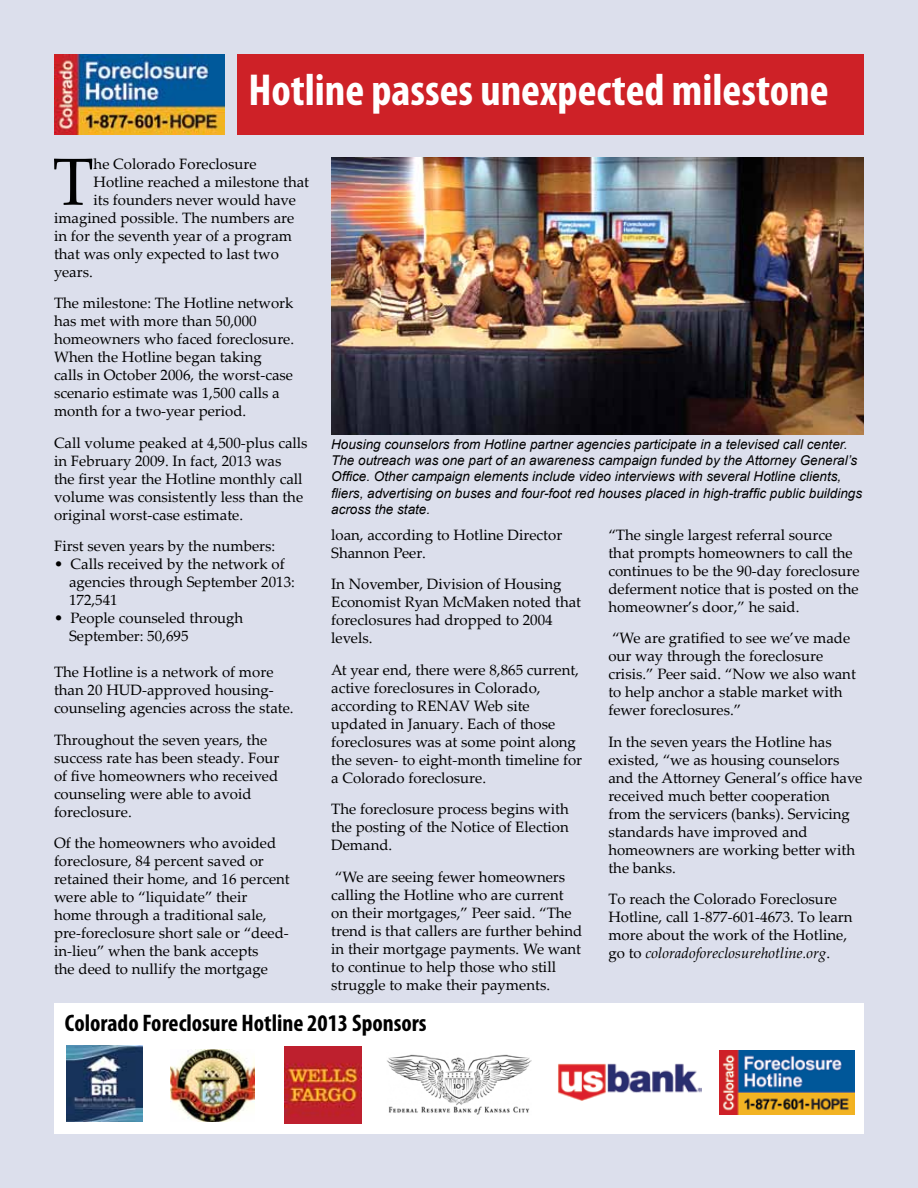
<style>
.page{position:relative;width:918px;height:1188px;background:#dcdfec}
.page>*{position:absolute;margin:0;border:0;box-sizing:border-box;transform-origin:0 0}
.t1{font:66.75px "Palatino Linotype";color:#000}
.t2{font:700 condensed 45px "Myriad Pro";color:#fff}
.t3{font:700 condensed 24px "Myriad Pro";color:#000}
.t4{font:15px/18px "Palatino Linotype";color:#000}
.t5{font:italic 13.5px/16.2px "Arial";color:#000}
.s1{font-style:italic}
</style>
<div class="page">
<div style="left:238px;top:55px;width:626px;height:80px;background:#ce2127"></div>
<img style="left:54px;top:55px;width:171px;height:79px">
<div style="left:54px;top:1004px;width:810px;height:130px;background:#fff"></div>
<img style="left:66px;top:1045px;width:77px;height:76px">
<img style="left:170px;top:1050px;width:84px;height:71px">
<img style="left:285px;top:1046px;width:76px;height:77px">
<img style="left:387px;top:1054px;width:144px;height:61px">
<img style="left:558px;top:1063px;width:144px;height:38px">
<img style="left:719px;top:1051px;width:135px;height:63px">
<img style="left:331px;top:158px;width:533px;height:276px">
<h2 class="t2" style="left:248px;top:62px;width:582px">Hotline passes unexpected milestone</h2>
<h1 class="t1" style="left:53px;top:135px;width:42px">T</h1>
<p class="t4" style="left:94px;top:154px;width:164px">he Colorado Foreclosure</p>
<p class="t4" style="left:94px;top:172px;width:217px">Hotline reached a milestone that</p>
<p class="t4" style="left:94px;top:190px;width:204px">its founders never would have</p>
<p class="t4" style="left:54px;top:208px;width:242px">imagined possible. The numbers are</p>
<p class="t4" style="left:54px;top:226px;width:240px">in for the seventh year of a program</p>
<p class="t4" style="left:54px;top:244px;width:226px">that was only expected to last two</p>
<p class="t4" style="left:54px;top:262px;width:40px">years.</p>
<p class="t4" style="left:54px;top:293px;width:242px">The milestone: The Hotline network has met with more than 50,000 homeowners who faced foreclosure.<br>When the Hotline began taking calls in October 2006, the worst-case scenario estimate was 1,500 calls a month for a two-year period.</p>
<p class="t4" style="left:54px;top:433px;width:255px">Call volume peaked at 4,500-plus calls in February 2009. In fact, 2013 was<br>the first year the Hotline monthly call volume was consistently less than the original worst-case estimate.</p>
<p class="t4" style="left:54px;top:536px;width:223px">First seven years by the numbers:</p>
<p class="t4" style="left:69px;top:554px;width:227px;text-indent:-15px">• Calls received by the network of agencies through September 2013:<br>172,541</p>
<p class="t4" style="left:69px;top:608px;width:176px;text-indent:-15px">• People counseled through<br>September: 50,695</p>
<p class="t4" style="left:54px;top:662px;width:241px">The Hotline is a network of more than 20 HUD-approved housing&shy;counseling agencies across the state.</p>
<p class="t4" style="left:54px;top:730px;width:227px">Throughout the seven years, the success rate has been steady. Four of five homeowners who received counseling were able to avoid foreclosure.</p>
<p class="t4" style="left:54px;top:833px;width:237px">Of the homeowners who avoided foreclosure, 84 percent saved or retained their home, and 16 percent were able to “liquidate” their<br>home through a traditional sale, pre-foreclosure short sale or “deed&shy;in-lieu” when the bank accepts<br>the deed to nullify the mortgage</p>
<p class="t5" style="left:331px;top:436px;width:533px">Housing counselors from Hotline partner agencies participate in a televised call center.<br>The outreach was one part of an awareness campaign funded by the Attorney General’s Office. Other campaign elements include video interviews with several Hotline clients, fliers, advertising on buses and four-foot red houses placed in high-traffic public buildings across the state.</p>
<p class="t4" style="left:331px;top:525px;width:233px">loan, according to Hotline Director<br>Shannon Peer.</p>
<p class="t4" style="left:331px;top:575px;width:251px">In November, Division of Housing<br>Economist Ryan McMaken noted that foreclosures had dropped to 2004 levels.</p>
<p class="t4" style="left:331px;top:660px;width:253px">At year end, there were 8,865 current, active foreclosures in Colorado, according to RENAV Web site updated in January. Each of those foreclosures was at some point along the seven- to eight-month timeline for a Colorado foreclosure.</p>
<p class="t4" style="left:331px;top:800px;width:239px;text-align:justify">The foreclosure process begins with the posting of the Notice of Election Demand.</p>
<p class="t4" style="left:331px;top:867px;width:253px">“We are seeing fewer homeowners calling the Hotline who are current on their mortgages,” Peer said. “The trend is that callers are further behind in their mortgage payments. We want to continue to help those who still struggle to make their payments.</p>
<p class="t4" style="left:608px;top:525px;width:253px">“The single largest referral source that prompts homeowners to call the continues to be the 90-day foreclosure deferment notice that is posted on the homeowner’s door,” he said.</p>
<p class="t4" style="left:608px;top:629px;width:249px">“We are gratified to see we’ve made our way through the foreclosure crisis.” Peer said. “Now we also want to help anchor a stable market with fewer foreclosures.”</p>
<p class="t4" style="left:608px;top:732px;width:256px">In the seven years the Hotline has existed, “we as housing counselors and the Attorney General’s office have received much better cooperation from the servicers (banks). Servicing standards have improved and homeowners are working better with the banks.</p>
<p class="t4" style="left:608px;top:890px;width:246px">To reach the Colorado Foreclosure Hotline, call 1-877-601-4673. To learn more about the work of the Hotline, go to <span class="s1">coloradoforeclosurehotline.org</span>.</p>
<h3 class="t3" style="left:65px;top:1008px;width:363px">Colorado Foreclosure Hotline 2013 Sponsors</h3>
</div>
